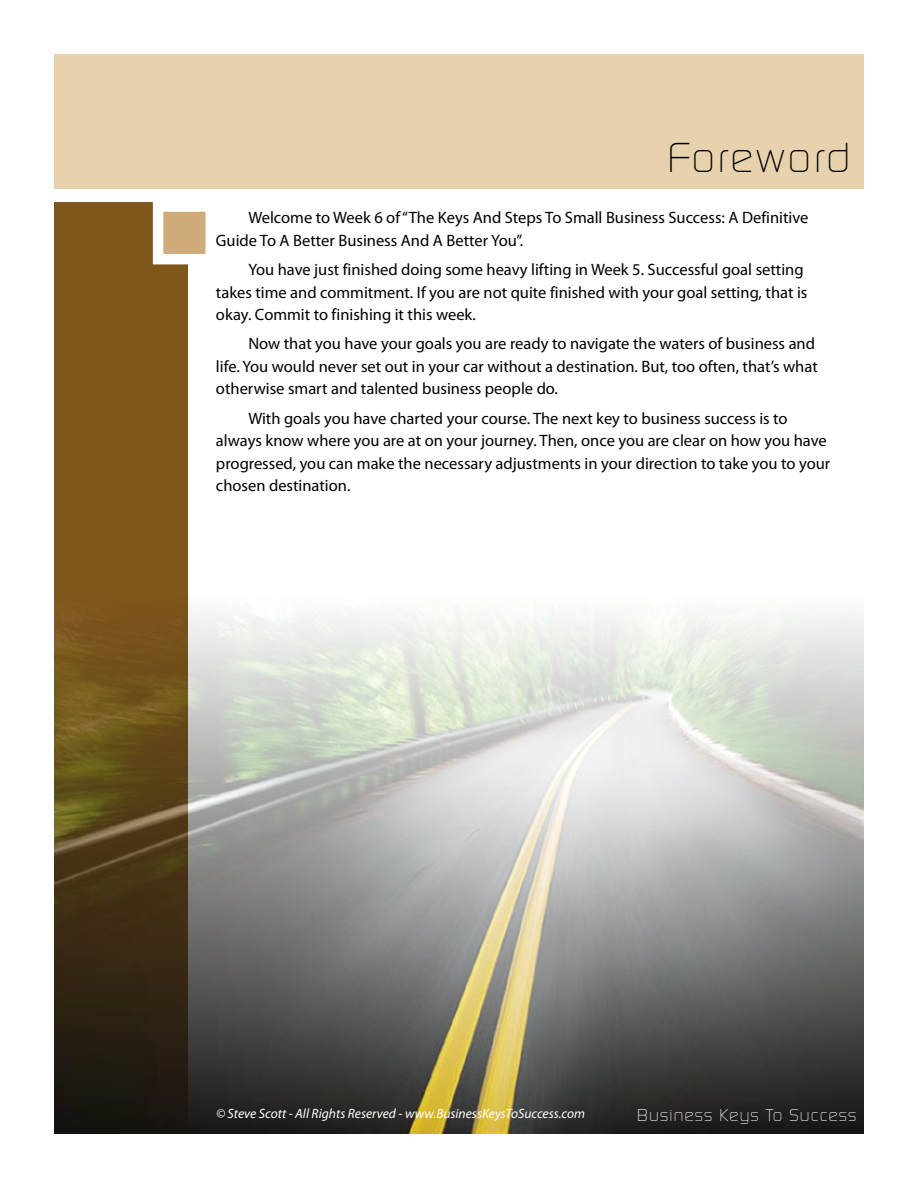
<style>
.page{position:relative;width:918px;height:1188px;background:#fff}
.page>*{position:absolute;margin:0;border:0;box-sizing:border-box;transform-origin:0 0}
.t1{font:300 40.5px "Dicot";letter-spacing:.065em;color:#000}
.t2{font:16.5px/22.5px "Myriad Pro";color:#000}
.t3{font:300 16.5px "Dicot";letter-spacing:.07em;color:#fff}
.t4{font:italic 13.5px "Myriad Pro";color:#fff}
</style>
<div class="page">
<div style="left:54px;top:202px;width:134px;height:932px;background:#80561b"></div>
<div style="left:54px;top:54px;width:810px;height:135px;background:#e7d2ad"></div>
<div style="left:153px;top:201px;width:63px;height:63px;background:#cfaa7a;border:10px solid #fff"></div>
<img style="left:54px;top:614px;width:810px;height:520px">
<h1 class="t1" style="left:667px;top:138px;width:185px">Foreword</h1>
<p class="t2" style="left:216px;top:207px;width:594px;text-indent:32px">Welcome to Week 6 of “The Keys And Steps To Small Business Success: A Definitive<br>Guide To A Better Business And A Better You”.</p>
<p class="t2" style="left:216px;top:259px;width:593px;text-indent:32px">You have just finished doing some heavy lifting in Week 5. Successful goal setting takes time and commitment. If you are not quite finished with your goal setting, that is okay. Commit to finishing it this week.</p>
<p class="t2" style="left:216px;top:333px;width:603px;text-indent:32px">Now that you have your goals you are ready to navigate the waters of business and life. You would never set out in your car without a destination. But, too often, that’s what otherwise smart and talented business people do.</p>
<p class="t2" style="left:216px;top:407px;width:616px;text-indent:32px">With goals you have charted your course. The next key to business success is to always know where you are at on your journey. Then, once you are clear on how you have progressed, you can make the necessary adjustments in your direction to take you to your chosen destination.</p>
<p class="t4" style="left:216px;top:1106px;width:371px">© Steve Scott - All Rights Reserved - www.BusinessKeysToSuccess.com</p>
<p class="t3" style="left:637px;top:1108px;width:221px">Business Keys To Success</p>
</div>
